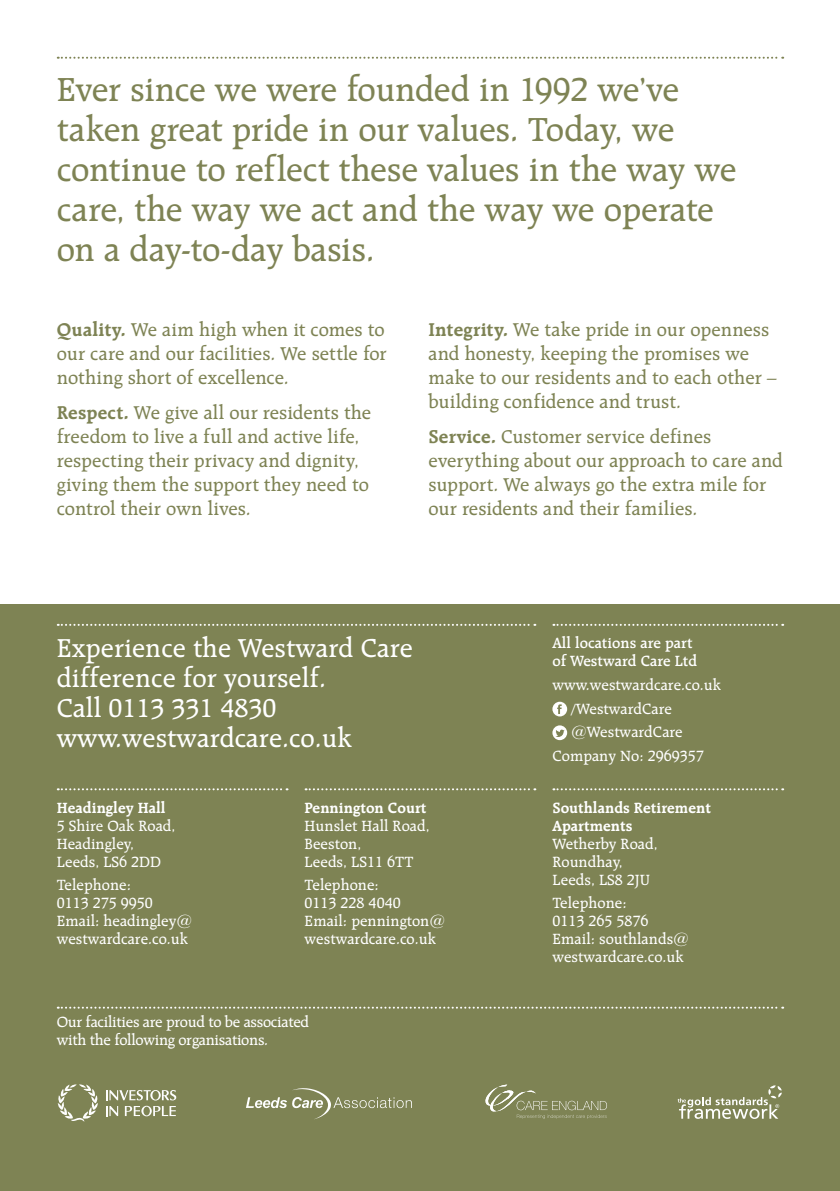
<style>
.page{position:relative;width:840px;height:1191px;background:#fff}
.page>*{position:absolute;margin:0;border:0;box-sizing:border-box;transform-origin:0 0}
.t1{font:500 36px/40px "Raleigh BT";letter-spacing:-.01em;color:#7e8354}
.t2{font:500 28px/30px "Raleigh BT";color:#fff}
.t3{font:500 20px/24px "Raleigh BT";color:#7e8354}
.t4{font:500 16px/18px "Raleigh BT";color:#fff}
.t5{font:500 16px/18px "Raleigh BT";letter-spacing:-.02em;color:#fff}
.t6{font:700 16px/18px "Raleigh BT";color:#fff}
.t7{font:600 16px/18px "Raleigh BT";color:#fff}
.s1{font-weight:700}
</style>
<div class="page">
<div style="left:0;top:604px;width:839px;height:587px;background:#7e8354"></div>
<svg style="left:552px;top:701px;width:15px;height:15px"></svg>
<svg style="left:557px;top:704px;width:4px;height:10px"></svg>
<svg style="left:552px;top:725px;width:15px;height:15px"></svg>
<svg style="left:555px;top:729px;width:9px;height:8px"></svg>
<svg style="left:58px;top:1006px;width:724px;height:2px"></svg>
<svg style="left:58px;top:624px;width:477px;height:2px"></svg>
<svg style="left:553px;top:788px;width:229px;height:2px"></svg>
<svg style="left:305px;top:788px;width:230px;height:2px"></svg>
<svg style="left:58px;top:788px;width:229px;height:2px"></svg>
<svg style="left:553px;top:624px;width:229px;height:2px"></svg>
<svg style="left:58px;top:57px;width:724px;height:2px"></svg>
<svg style="left:57px;top:1084px;width:41px;height:37px"></svg>
<svg style="left:106px;top:1090px;width:71px;height:26px"></svg>
<svg style="left:485px;top:1084px;width:121px;height:34px"></svg>
<svg style="left:677px;top:1085px;width:104px;height:34px"></svg>
<svg style="left:246px;top:1088px;width:165px;height:32px"></svg>
<h1 class="t1" style="left:57px;top:69px;width:681px">Ever since we were founded in 1992 we’ve taken great pride in our values. Today, we continue to reflect these values in the way we care, the way we act and the way we operate on a day-to-day basis.</h1>
<p class="t3" style="left:57px;top:317px;width:331px;text-align:justify"><span class="s1">Quality.</span> We aim high when it comes to our care and our facilities. We settle for nothing short of excellence.</p>
<p class="t3" style="left:57px;top:400px;width:316px"><span class="s1">Respect.</span> We give all our residents the freedom to live a full and active life, respecting their privacy and dignity, giving them the support they need to control their own lives.</p>
<p class="t3" style="left:428px;top:317px;width:350px"><span class="s1">Integrity.</span> We take pride in our openness and honesty, keeping the promises we make to our residents and to each other – building confidence and trust.</p>
<p class="t3" style="left:428px;top:424px;width:356px"><span class="s1">Service.</span> Customer service defines everything about our approach to care and support. We always go the extra mile for our residents and their families.</p>
<h2 class="t2" style="left:57px;top:633px;width:357px">Experience the Westward Care difference for yourself.<br>Call 0113 331 4830 www.westwardcare.co.uk</h2>
<p class="t7" style="left:552px;top:634px;width:146px">All locations are part of Westward Care Ltd</p>
<p class="t4" style="left:552px;top:675px;width:170px">www.westwardcare.co.uk</p>
<p class="t4" style="left:571px;top:699px;width:102px">/WestwardCare</p>
<p class="t4" style="left:571px;top:723px;width:113px">@WestwardCare</p>
<p class="t4" style="left:552px;top:746px;width:153px">Company No: 2969357</p>
<p class="t6" style="left:57px;top:798px;width:110px">Headingley Hall</p>
<p class="t4" style="left:57px;top:816px;width:120px">5 Shire Oak Road,<br>Headingley,<br>Leeds, LS6 2DD</p>
<p class="t4" style="left:57px;top:876px;width:137px">Telephone:<br>0113 275 9950<br>Email: headingley@ westwardcare.co.uk</p>
<p class="t6" style="left:304px;top:798px;width:123px">Pennington Court</p>
<p class="t4" style="left:304px;top:816px;width:126px">Hunslet Hall Road,<br>Beeston,<br>Leeds, LS11 6TT</p>
<p class="t4" style="left:304px;top:876px;width:142px">Telephone:<br>0113 228 4040<br>Email: pennington@ westwardcare.co.uk</p>
<p class="t5" style="left:57px;top:1012px;width:254px">Our facilities are proud to be associated with the following organisations.</p>
<p class="t6" style="left:552px;top:798px;width:160px">Southlands Retirement<br>Apartments</p>
<p class="t4" style="left:552px;top:834px;width:107px">Wetherby Road,<br>Roundhay,<br>Leeds, LS8 2JU</p>
<p class="t4" style="left:552px;top:894px;width:138px">Telephone:<br>0113 265 5876<br>Email: southlands@ westwardcare.co.uk</p>
</div>
